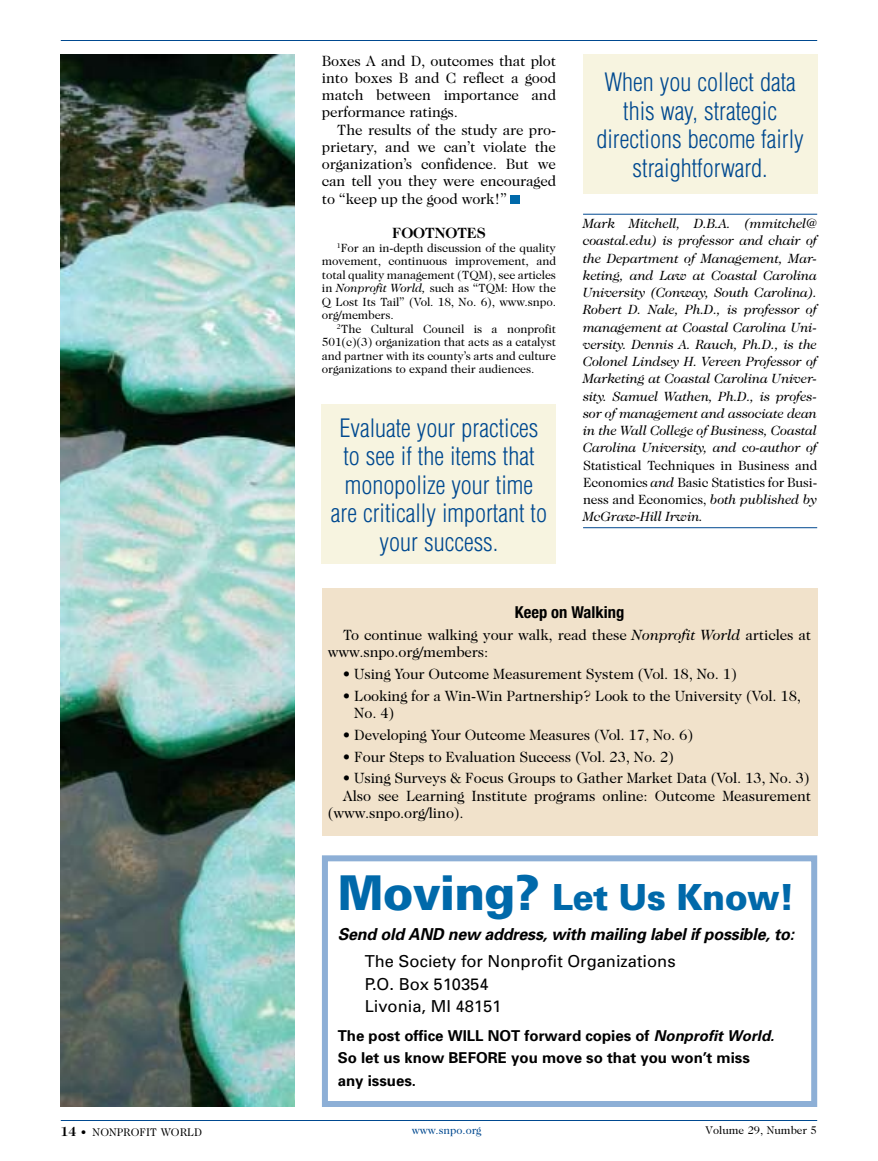
<style>
.page{position:relative;width:878px;height:1161px;background:#fff}
.page>*{position:absolute;margin:0;border:0;box-sizing:border-box;transform-origin:0 0}
.t1{font:900 36px "Univers";letter-spacing:-.02em;color:#0069aa;scale:.96 1}
.t2{font:300 condensed 24.75px/28.5px "Helvetica";color:#004990;text-align:center}
.t3{font:16.5px/22.5px "Univers";color:#000}
.t4{font:italic 700 16.5px "Univers";letter-spacing:-.01em;color:#000}
.t5{font:700 condensed 16.5px "Helvetica Neue";color:#000}
.t6{font:15px/17.2px "Caslon Two Twenty Four";letter-spacing:-.01em;color:#000;text-align:justify}
.t7{font:700 15px/22.5px "Univers";color:#000}
.t8{font:700 15px "Caslon Two Twenty Four";color:#000}
.t9{font:italic 13.5px/17.2px "Caslon Two Twenty Four";letter-spacing:-.01em;color:#000;text-align:justify}
.t10{font:13.5px/17.2px "Caslon Two Twenty Four";letter-spacing:-.01em;color:#000;text-align:justify}
.t11{font:12px/13.5px "Caslon Two Twenty Four";letter-spacing:-.01em;color:#000;text-align:justify}
.t12{font:11.25px "Caslon Two Twenty Four";color:#000}
.t13{font:11.25px "Caslon Two Twenty Four";color:#004990}
.s1{font-style:italic}
.s2{font-size:48px}
.s3{font-weight:700;font-size:13.5px}
</style>
<div class="page">
<hr style="left:61px;top:40px;width:756px;height:1px;background:#004990">
<hr style="left:61px;top:1120px;width:756px;height:1px;background:#004990">
<div style="left:322px;top:855px;width:495px;height:252px;border:6px solid #8dafd6"></div>
<div style="left:511px;top:195px;width:9px;height:9px;background:#0069aa"></div>
<div style="left:322px;top:588px;width:495px;height:248px;background:#f1e2cb"></div>
<div style="left:322px;top:404px;width:234px;height:160px;background:#f7f4e0"></div>
<div style="left:583px;top:54px;width:234px;height:140px;background:#f7f4e0"></div>
<img style="left:61px;top:54px;width:234px;height:1053px">
<hr style="left:583px;top:214px;width:234px;height:1px;background:#004990">
<hr style="left:583px;top:527px;width:234px;height:1px;background:#004990">
<p class="t6" style="left:322px;top:52px;width:236px">Boxes A and D, outcomes that plot into boxes B and C reflect a good match between importance and performance ratings.</p>
<p class="t6" style="left:322px;top:121px;width:236px;text-indent:15px">The results of the study are pro&shy;prietary, and we can’t violate the organization’s confidence. But we can tell you they were encouraged to “keep up the good work!”</p>
<p class="t8" style="left:392px;top:224px;width:12px">FOOT</p>
<p class="t8" style="left:434px;top:224px;width:23px">NOTE</p>
<p class="t8" style="left:477px;top:224px;width:10px">S</p>
<p class="t11" style="left:322px;top:241px;width:236px;text-indent:15px"><sup>1</sup>For an in-depth discussion of the quality movement, continuous improvement, and total quality management (TQM), see articles in <span class="s1">Nonprofit World,</span> such as “TQM: How the Q Lost Its Tail” (Vol. 18, No. 6), www.snpo. org/members.</p>
<p class="t11" style="left:322px;top:322px;width:236px;text-indent:15px"><sup>2</sup>The Cultural Council is a nonprofit 501(c)(3) organization that acts as a catalyst and partner with its county’s arts and culture organizations to expand their audiences.</p>
<h2 class="t2" style="left:331px;top:413px;width:218px">Evaluate your practices to see if the items that monopolize your time are critically important to your success.</h2>
<h2 class="t2" style="left:596px;top:68px;width:209px">When you collect data this way, strategic directions become fairly straightforward.</h2>
<p class="t9" style="left:583px;top:215px;width:236px">Mark Mitchell, D.B.A. (mmitchel@ coastal.edu) is professor and chair of the Department of Management, Mar&shy;keting, and Law at Coastal Carolina University (Conway, South Carolina).<br>Robert D. Nale, Ph.D., is professor of management at Coastal Carolina Uni&shy;versity. Dennis A. Rauch, Ph.D., is the Colonel Lindsey H. Vereen Professor of Marketing at Coastal Carolina Univer&shy;sity. Samuel Wathen, Ph.D., is profes&shy;sor of management and associate dean in the Wall College of Business, Coastal Carolina University, and co-author of</p>
<p class="t10" style="left:583px;top:456px;width:236px">Statistical Techniques in Business and Economics <span class="s1">and</span> Basic Statistics for Busi&shy;ness and Economics, <span class="s1">both published by McGraw-Hill Irwin.</span></p>
<p class="t5" style="left:515px;top:603px;width:111px">Keep on Walking</p>
<p class="t6" style="left:328px;top:626px;width:484px;text-indent:15px">To continue walking your walk, read these <span class="s1">Nonprofit World</span> articles at www.snpo.org/members:</p>
<p class="t6" style="left:343px;top:665px;width:395px">• Using Your Outcome Measurement System (Vol. 18, No. 1)</p>
<p class="t6" style="left:354px;top:687px;width:448px;text-indent:-11px">• Looking for a Win-Win Partnership? Look to the University (Vol. 18,<br>No. 4)</p>
<p class="t6" style="left:343px;top:726px;width:352px">• Developing Your Outcome Measures (Vol. 17, No. 6)</p>
<p class="t6" style="left:343px;top:748px;width:332px">• Four Steps to Evaluation Success (Vol. 23, No. 2)</p>
<p class="t6" style="left:343px;top:770px;width:468px">• Using Surveys &amp; Focus Groups to Gather Market Data (Vol. 13, No. 3)</p>
<p class="t6" style="left:343px;top:787px;width:470px">Also see Learning Institute programs online: Outcome Measurement</p>
<p class="t6" style="left:328px;top:804px;width:137px">(www.snpo.org/lino).</p>
<h1 class="t1" style="left:337px;top:875px;width:477px"><span class="s2">Moving?</span> Let Us Know!</h1>
<p class="t4" style="left:337px;top:924px;width:458px">Send old AND new address, with mailing label if possible, to:</p>
<p class="t3" style="left:364px;top:950px;width:312px">The Society for Nonprofit Organizations<br>P.O. Box 510354<br>Livonia, MI 48151</p>
<p class="t7" style="left:337px;top:1023px;width:438px">The post office WILL NOT forward copies of <span class="s1">Nonprofit World.<br></span>So let us know BEFORE you move so that you won’t miss any issues.</p>
<p class="t12" style="left:60px;top:1125px;width:143px"><span class="s3">14</span> • NONPROFIT WORLD</p>
<p class="t13" style="left:411px;top:1123px;width:71px">www.snpo.org</p>
<p class="t12" style="left:705px;top:1123px;width:113px">Volume 29, Number 5</p>
</div>
